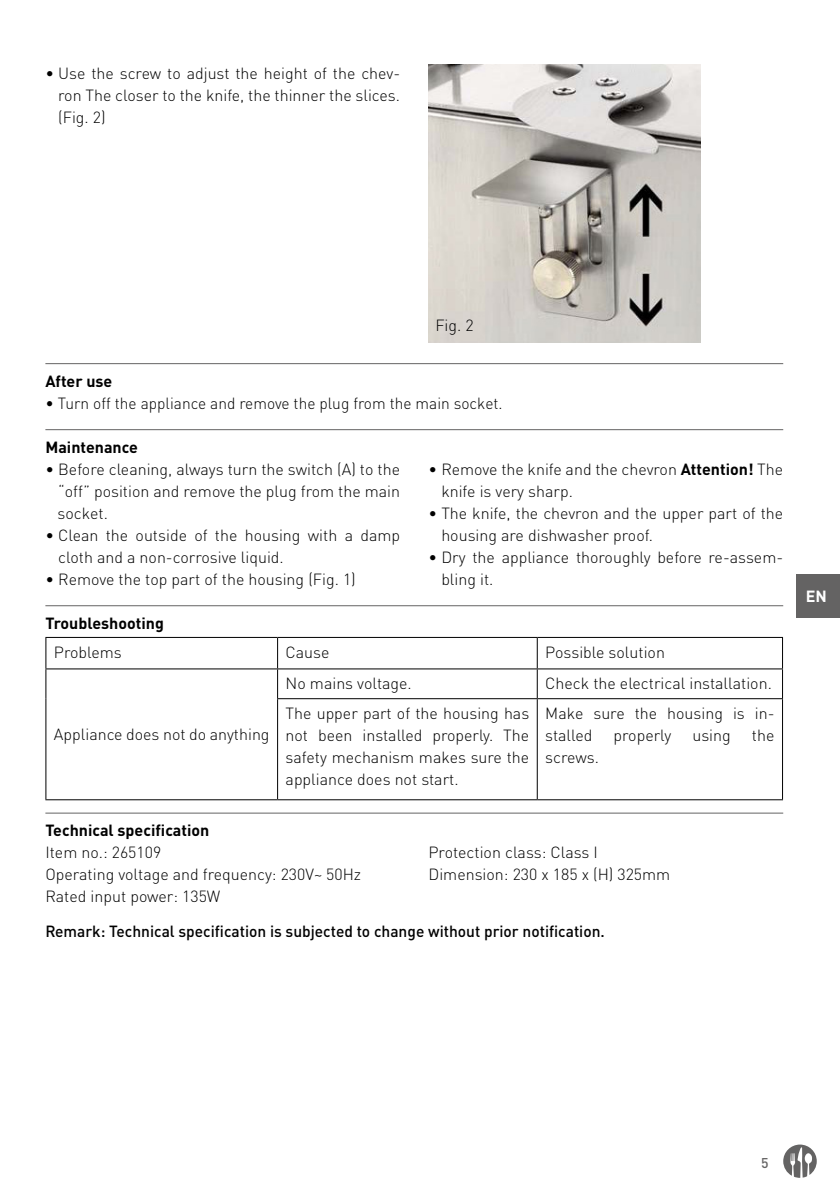
<style>
.page{position:relative;width:840px;height:1191px;background:#fff}
.page>*{position:absolute;margin:0;border:0;box-sizing:border-box;transform-origin:0 0}
.t1{font:300 16px/22px "DIN Pro";color:#000}
.t2{font:500 16px "DIN Pro";color:#000}
.t3{font:700 16px "DIN Pro";color:#000}
.t4{font:700 16px "DIN Pro";color:#fff}
.t5{font:500 14px "DIN Pro";color:#646363}
.s1{font-weight:700}
</style>
<div class="page">
<svg style="left:783px;top:1144px;width:33px;height:33px"></svg>
<div style="left:796px;top:574px;width:43px;height:43px;background:#646363"></div>
<img style="left:428px;top:65px;width:272px;height:278px">
<hr style="left:45px;top:363px;width:737px;height:1px;background:#646363">
<hr style="left:45px;top:429px;width:737px;height:1px;background:#646363">
<hr style="left:45px;top:605px;width:737px;height:1px;background:#646363">
<hr style="left:45px;top:812px;width:737px;height:1px;background:#646363">
<hr style="left:45px;top:637px;width:232px;height:1px;background:#000">
<hr style="left:45px;top:638px;width:1px;height:30px;background:#000">
<hr style="left:277px;top:637px;width:260px;height:1px;background:#000">
<hr style="left:277px;top:638px;width:1px;height:30px;background:#000">
<hr style="left:537px;top:637px;width:245px;height:1px;background:#000">
<hr style="left:536px;top:638px;width:1px;height:30px;background:#000">
<hr style="left:781px;top:638px;width:1px;height:30px;background:#000">
<hr style="left:45px;top:668px;width:232px;height:1px;background:#000">
<svg style="left:45px;top:669px;width:1px;height:29px"></svg>
<hr style="left:45px;top:698px;width:1px;height:101px;background:#000">
<hr style="left:45px;top:799px;width:232px;height:1px;background:#000">
<hr style="left:277px;top:668px;width:260px;height:1px;background:#000">
<svg style="left:277px;top:669px;width:1px;height:29px"></svg>
<hr style="left:537px;top:668px;width:245px;height:1px;background:#000">
<svg style="left:536px;top:669px;width:1px;height:29px"></svg>
<hr style="left:277px;top:698px;width:260px;height:1px;background:#000">
<hr style="left:277px;top:699px;width:1px;height:100px;background:#000">
<hr style="left:537px;top:698px;width:245px;height:1px;background:#000">
<hr style="left:536px;top:699px;width:1px;height:100px;background:#000">
<hr style="left:781px;top:699px;width:1px;height:100px;background:#000">
<hr style="left:277px;top:799px;width:260px;height:1px;background:#000">
<hr style="left:537px;top:799px;width:245px;height:1px;background:#000">
<p class="t1" style="left:58px;top:61px;width:343px;text-align:justify;text-indent:-13px">• Use the screw to adjust the height of the chev&shy;ron The closer to the knife, the thinner the slices. (Fig. 2)</p>
<p class="t1" style="left:435px;top:313px;width:40px">Fig. 2</p>
<p class="t3" style="left:45px;top:368px;width:68px">After use</p>
<p class="t1" style="left:45px;top:391px;width:458px">• Turn off the appliance and remove the plug from the main socket.</p>
<p class="t3" style="left:45px;top:434px;width:94px">Maintenance</p>
<p class="t1" style="left:58px;top:457px;width:344px;text-align:justify;text-indent:-12px">• Before cleaning, always turn the switch (A) to the “off” position and remove the plug from the main socket.</p>
<p class="t1" style="left:58px;top:523px;width:343px;text-indent:-13px">• Clean the outside of the housing with a damp cloth and a non-corrosive liquid.</p>
<p class="t1" style="left:45px;top:567px;width:312px">• Remove the top part of the housing (Fig. 1)</p>
<p class="t1" style="left:441px;top:457px;width:343px;text-indent:-13px">• Remove the knife and the chevron <span class="s1">Attention!</span> The knife is very sharp.</p>
<p class="t1" style="left:441px;top:501px;width:343px;text-indent:-13px">• The knife, the chevron and the upper part of the housing are dishwasher proof.</p>
<p class="t1" style="left:441px;top:545px;width:343px;text-indent:-13px">• Dry the appliance thoroughly before re-assem&shy;bling it.</p>
<p class="t3" style="left:45px;top:610px;width:120px">Troubleshooting</p>
<p class="t1" style="left:54px;top:640px;width:69px">Problems</p>
<p class="t1" style="left:285px;top:640px;width:45px">Cause</p>
<p class="t1" style="left:545px;top:640px;width:121px">Possible solution</p>
<p class="t1" style="left:54px;top:723px;width:217px">Appliance does not do anything</p>
<p class="t1" style="left:285px;top:671px;width:128px">No mains voltage.</p>
<p class="t1" style="left:545px;top:671px;width:228px">Check the electrical installation.</p>
<p class="t1" style="left:285px;top:701px;width:245px;text-align:justify">The upper part of the housing has not been installed properly. The safety mechanism makes sure the appliance does not start.</p>
<p class="t1" style="left:545px;top:701px;width:230px">Make sure the housing is in&shy;stalled</p>
<p class="t1" style="left:613px;top:723px;width:59px">properly</p>
<p class="t1" style="left:692px;top:723px;width:40px">using</p>
<p class="t1" style="left:751px;top:723px;width:24px">the</p>
<p class="t1" style="left:545px;top:745px;width:55px">screws.</p>
<p class="t3" style="left:45px;top:817px;width:165px">Technical specification</p>
<p class="t1" style="left:45px;top:841px;width:317px">Item no.: 265109<br>Operating voltage and frequency: 230V~ 50Hz<br>Rated input power: 135W</p>
<p class="t1" style="left:428px;top:841px;width:243px">Protection class: Class I<br>Dimension: 230 x 185 x (H) 325mm</p>
<p class="t2" style="left:45px;top:918px;width:560px">Remark: Technical specification is subjected to change without prior notification.</p>
<p class="t4" style="left:805px;top:583px;width:23px">EN</p>
<p class="t5" style="left:760px;top:1151px;width:9px">5</p>
</div>
